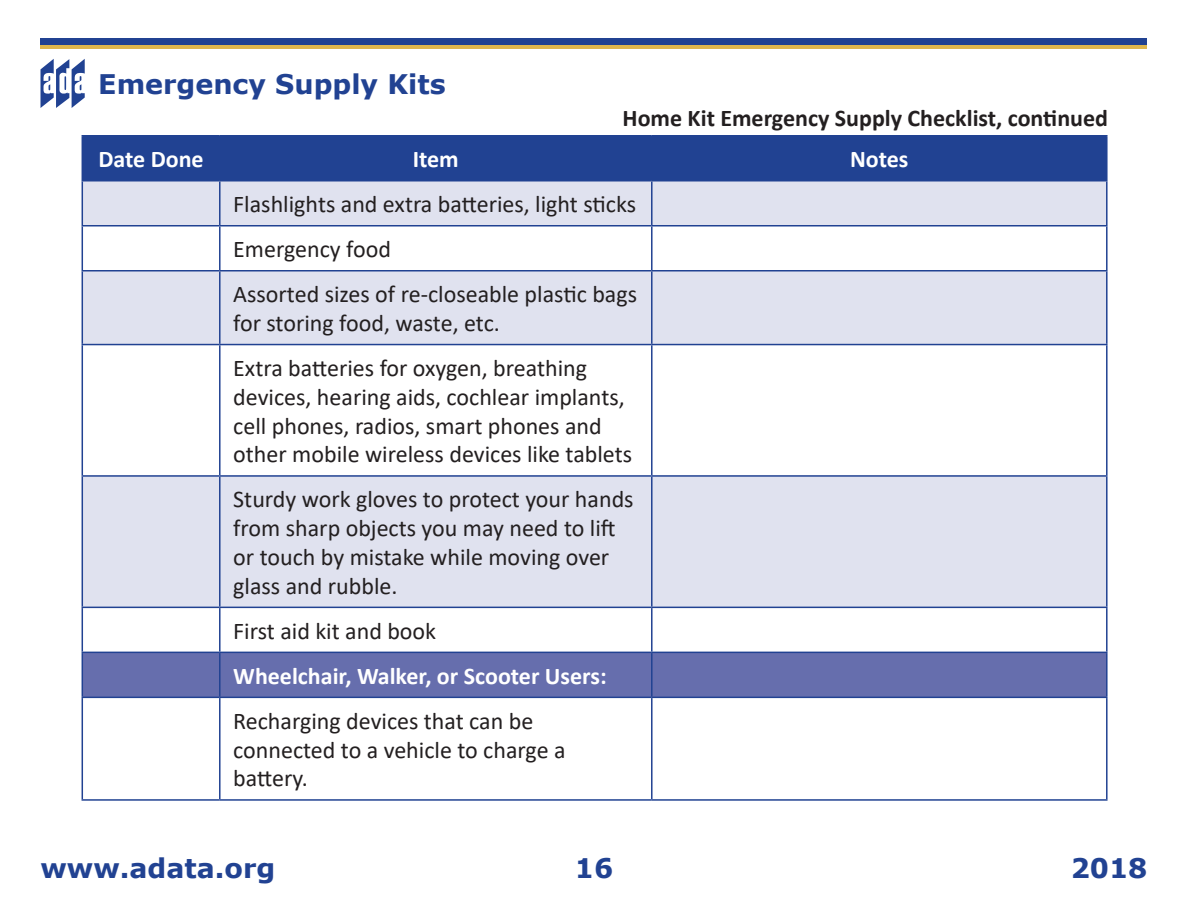
<style>
.page{position:relative;width:1188px;height:918px;background:#fff}
.page>*{position:absolute;margin:0;border:0;box-sizing:border-box;transform-origin:0 0}
.t1{font:700 27px "Verdana";color:#214292}
.Body_Cell{font:24px/28.8px "Calibri";color:#231f20}
.Header_Cell{font:700 24px "Calibri";color:#fff}
.Body_Cell-2{font:700 24px "Calibri";color:#231f20}
</style>
<div class="page">
<div style="left:40px;top:39px;width:1108px;height:7px;background:#214292"></div>
<hr style="left:40px;top:46px;width:1108px;height:3px;background:#dfb64d">
<svg style="left:41px;top:59px;width:44px;height:49px"></svg>
<div style="left:83px;top:136px;width:1023px;height:44px;background:#214292"></div>
<div style="left:83px;top:182px;width:1023px;height:43px;background:#e0e2ef"></div>
<svg style="left:83px;top:226px;width:1023px;height:473px"></svg>
<div style="left:83px;top:653px;width:1023px;height:44px;background:#666ead"></div>
<hr style="left:219px;top:136px;width:2px;height:44px;background:#214292">
<hr style="left:219px;top:182px;width:2px;height:43px;background:#214292">
<hr style="left:219px;top:226px;width:2px;height:44px;background:#214292">
<hr style="left:219px;top:272px;width:2px;height:72px;background:#214292">
<hr style="left:219px;top:345px;width:2px;height:130px;background:#214292">
<hr style="left:219px;top:477px;width:2px;height:130px;background:#214292">
<hr style="left:219px;top:608px;width:2px;height:44px;background:#214292">
<hr style="left:219px;top:653px;width:2px;height:44px;background:#214292">
<hr style="left:219px;top:698px;width:2px;height:101px;background:#214292">
<hr style="left:651px;top:136px;width:2px;height:44px;background:#214292">
<hr style="left:1106px;top:136px;width:2px;height:44px;background:#214292">
<hr style="left:651px;top:182px;width:2px;height:43px;background:#214292">
<hr style="left:1106px;top:182px;width:2px;height:43px;background:#214292">
<hr style="left:651px;top:226px;width:2px;height:44px;background:#214292">
<hr style="left:1106px;top:226px;width:2px;height:44px;background:#214292">
<hr style="left:651px;top:272px;width:2px;height:72px;background:#214292">
<hr style="left:1106px;top:272px;width:2px;height:72px;background:#214292">
<hr style="left:651px;top:345px;width:2px;height:130px;background:#214292">
<hr style="left:1106px;top:345px;width:2px;height:130px;background:#214292">
<hr style="left:651px;top:477px;width:2px;height:130px;background:#214292">
<hr style="left:1106px;top:477px;width:2px;height:130px;background:#214292">
<hr style="left:651px;top:608px;width:2px;height:44px;background:#214292">
<hr style="left:1106px;top:608px;width:2px;height:44px;background:#214292">
<hr style="left:651px;top:653px;width:2px;height:44px;background:#214292">
<hr style="left:651px;top:698px;width:2px;height:101px;background:#214292">
<hr style="left:1106px;top:698px;width:2px;height:101px;background:#214292">
<hr style="left:82px;top:135px;width:138px;height:1px;background:#214292">
<hr style="left:220px;top:135px;width:432px;height:1px;background:#214292">
<hr style="left:652px;top:135px;width:456px;height:1px;background:#214292">
<hr style="left:82px;top:180px;width:138px;height:2px;background:#214292">
<hr style="left:220px;top:180px;width:432px;height:2px;background:#214292">
<hr style="left:652px;top:180px;width:456px;height:2px;background:#214292">
<hr style="left:82px;top:225px;width:138px;height:1px;background:#214292">
<hr style="left:220px;top:225px;width:432px;height:1px;background:#214292">
<hr style="left:652px;top:225px;width:456px;height:1px;background:#214292">
<hr style="left:82px;top:270px;width:138px;height:2px;background:#214292">
<hr style="left:220px;top:270px;width:432px;height:2px;background:#214292">
<hr style="left:652px;top:270px;width:456px;height:2px;background:#214292">
<hr style="left:82px;top:344px;width:138px;height:1px;background:#214292">
<hr style="left:220px;top:344px;width:432px;height:1px;background:#214292">
<hr style="left:652px;top:344px;width:456px;height:1px;background:#214292">
<hr style="left:82px;top:475px;width:138px;height:2px;background:#214292">
<hr style="left:220px;top:475px;width:432px;height:2px;background:#214292">
<hr style="left:652px;top:475px;width:456px;height:2px;background:#214292">
<hr style="left:82px;top:607px;width:138px;height:1px;background:#214292">
<hr style="left:220px;top:607px;width:432px;height:1px;background:#214292">
<hr style="left:652px;top:607px;width:456px;height:1px;background:#214292">
<hr style="left:82px;top:652px;width:138px;height:1px;background:#214292">
<hr style="left:82px;top:653px;width:1px;height:44px;background:#214292">
<hr style="left:220px;top:652px;width:432px;height:1px;background:#214292">
<hr style="left:652px;top:652px;width:456px;height:1px;background:#214292">
<hr style="left:1106px;top:653px;width:2px;height:44px;background:#214292">
<hr style="left:82px;top:697px;width:138px;height:1px;background:#214292">
<hr style="left:220px;top:697px;width:432px;height:1px;background:#214292">
<hr style="left:652px;top:697px;width:456px;height:1px;background:#214292">
<hr style="left:82px;top:799px;width:138px;height:2px;background:#214292">
<hr style="left:220px;top:799px;width:432px;height:2px;background:#214292">
<hr style="left:652px;top:799px;width:456px;height:2px;background:#214292">
<hr style="left:82px;top:136px;width:1px;height:44px;background:#214292">
<hr style="left:82px;top:182px;width:1px;height:43px;background:#214292">
<hr style="left:82px;top:226px;width:1px;height:44px;background:#214292">
<hr style="left:82px;top:272px;width:1px;height:72px;background:#214292">
<hr style="left:82px;top:345px;width:1px;height:130px;background:#214292">
<hr style="left:82px;top:477px;width:1px;height:130px;background:#214292">
<hr style="left:82px;top:608px;width:1px;height:44px;background:#214292">
<hr style="left:82px;top:698px;width:1px;height:101px;background:#214292">
<p class="t1" style="left:98px;top:65px;width:349px">Emergency Supply Kits</p>
<p class="Body_Cell-2" style="left:623px;top:101px;width:487px">Home Kit Emergency Supply Checklist, continued</p>
<p class="Header_Cell" style="left:98px;top:142px;width:107px">Date Done</p>
<p class="Header_Cell" style="left:413px;top:142px;width:48px">Item</p>
<p class="Header_Cell" style="left:850px;top:142px;width:60px">Notes</p>
<p class="Body_Cell" style="left:233px;top:189px;width:404px">Flashlights and extra batteries, light sticks</p>
<p class="Body_Cell" style="left:233px;top:234px;width:159px">Emergency food</p>
<p class="Body_Cell" style="left:233px;top:279px;width:405px">Assorted sizes of re-closeable plastic bags for storing food, waste, etc.</p>
<p class="Body_Cell" style="left:233px;top:353px;width:400px">Extra batteries for oxygen, breathing devices, hearing aids, cochlear implants, cell phones, radios, smart phones and other mobile wireless devices like tablets</p>
<p class="Body_Cell" style="left:233px;top:484px;width:402px">Sturdy work gloves to protect your hands from sharp objects you may need to lift or touch by mistake while moving over glass and rubble.</p>
<p class="Body_Cell" style="left:233px;top:616px;width:204px">First aid kit and book</p>
<p class="Header_Cell" style="left:233px;top:659px;width:375px">Wheelchair, Walker, or Scooter Users:</p>
<p class="Body_Cell" style="left:233px;top:706px;width:334px">Recharging devices that can be connected to a vehicle to charge a battery.</p>
<p class="t1" style="left:40px;top:849px;width:236px">www.adata.org</p>
<p class="t1" style="left:575px;top:849px;width:40px">16</p>
<p class="t1" style="left:1071px;top:849px;width:78px">2018</p>
</div>
